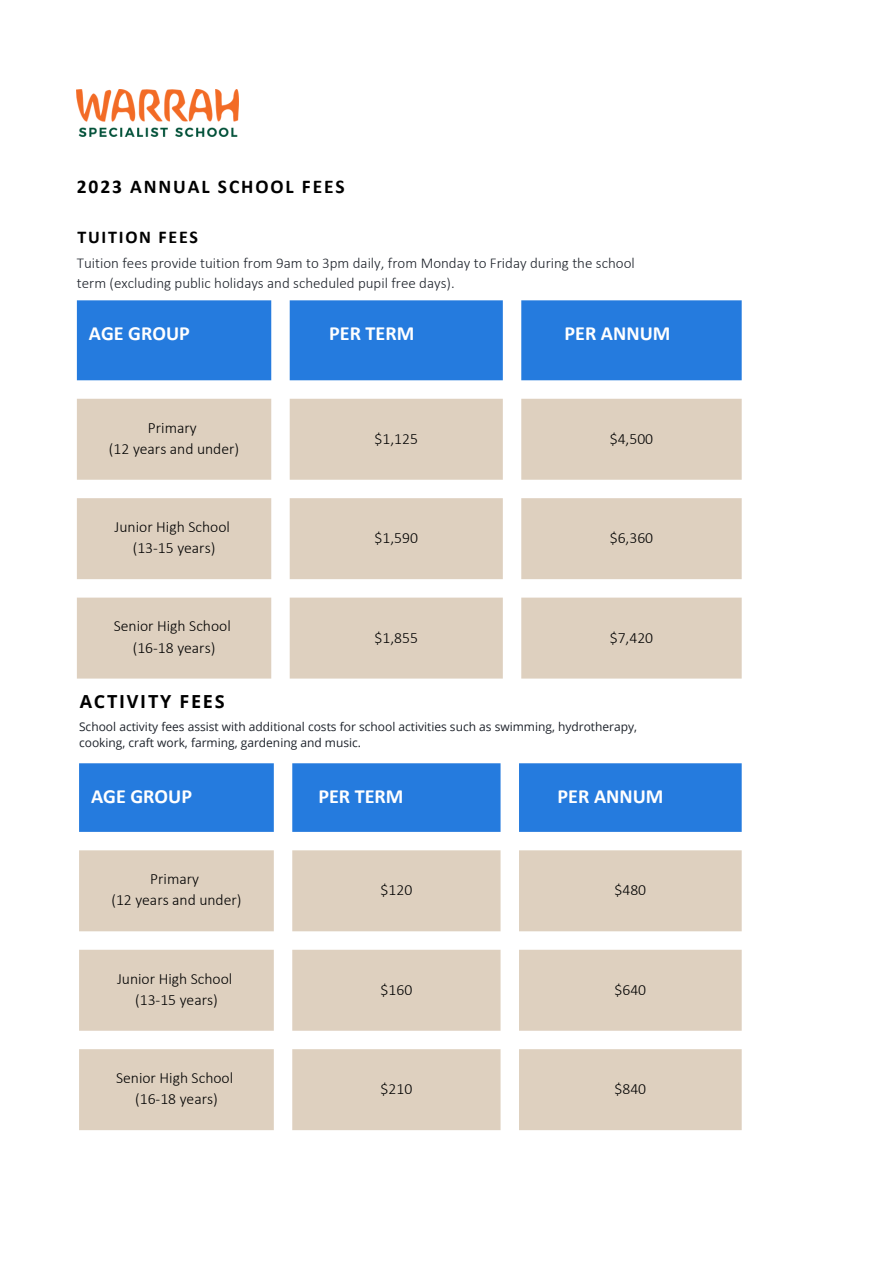
<style>
.page{position:relative;width:893px;height:1264px;background:#fff}
.page>*{position:absolute;margin:0;border:0;box-sizing:border-box;transform-origin:0 0}
.t1{font:700 20.1px "Calibri";color:#fff}
.t2{font:700 19.5px "Calibri";letter-spacing:.095em;color:#000}
.t3{font:700 18px "Open Sans";letter-spacing:.095em;color:#000}
.t4{font:700 18px "Calibri";letter-spacing:.095em;color:#000}
.t5{font:300 15.6px/21.3px "Calibri";color:#000;text-align:center}
.t6{font:300 15px/20.2px "Calibri";color:#1e232b}
.t7{font:12px/16px "Open Sans";color:#1e232b}
</style>
<div class="page">
<svg style="left:77px;top:300px;width:664px;height:80px;background:#3282df"></svg>
<svg style="left:77px;top:399px;width:664px;height:279px;fill:#ded0bf"></svg>
<img style="left:77px;top:89px;width:162px;height:47px">
<svg style="left:79px;top:763px;width:662px;height:68px;background:#3282df"></svg>
<svg style="left:79px;top:850px;width:662px;height:280px;fill:#ded0bf"></svg>
<p class="t2" style="left:77px;top:178px;width:269px">2023 ANNUAL SCHOOL FEES</p>
<p class="t4" style="left:77px;top:229px;width:122px">TUITION FEES</p>
<p class="t6" style="left:77px;top:254px;width:559px">Tuition fees provide tuition from 9am to 3pm daily, from Monday to Friday during the school term (excluding public holidays and scheduled pupil free days).</p>
<p class="t1" style="left:329px;top:325px;width:87px">PER TERM</p>
<p class="t1" style="left:564px;top:325px;width:107px">PER ANNUM</p>
<p class="t1" style="left:89px;top:325px;width:102px">AGE GROUP</p>
<p class="t5" style="left:109px;top:418px;width:132px">Primary<br>(12 years and under)</p>
<p class="t5" style="left:374px;top:429px;width:45px">$1,125</p>
<p class="t5" style="left:609px;top:429px;width:45px">$4,500</p>
<p class="t5" style="left:115px;top:517px;width:117px">Junior High School (13-15 years)</p>
<p class="t5" style="left:374px;top:528px;width:45px">$1,590</p>
<p class="t5" style="left:609px;top:528px;width:45px">$6,360</p>
<p class="t5" style="left:114px;top:616px;width:119px">Senior High School (16-18 years)</p>
<p class="t5" style="left:374px;top:628px;width:45px">$1,855</p>
<p class="t5" style="left:609px;top:628px;width:45px">$7,420</p>
<p class="t3" style="left:80px;top:688px;width:146px">ACTIVITY FEES</p>
<p class="t7" style="left:79px;top:718px;width:559px">School activity fees assist with additional costs for school activities such as swimming, hydrotherapy, cooking, craft work, farming, gardening and music.</p>
<p class="t1" style="left:91px;top:788px;width:102px">AGE GROUP</p>
<p class="t1" style="left:318px;top:788px;width:87px">PER TERM</p>
<p class="t1" style="left:557px;top:788px;width:107px">PER ANNUM</p>
<p class="t5" style="left:111px;top:869px;width:132px">Primary<br>(12 years and under)</p>
<p class="t5" style="left:380px;top:880px;width:33px">$120</p>
<p class="t5" style="left:614px;top:880px;width:33px">$480</p>
<p class="t5" style="left:117px;top:968px;width:117px">Junior High School (13-15 years)</p>
<p class="t5" style="left:380px;top:980px;width:33px">$160</p>
<p class="t5" style="left:614px;top:980px;width:33px">$640</p>
<p class="t5" style="left:116px;top:1068px;width:119px">Senior High School (16-18 years)</p>
<p class="t5" style="left:380px;top:1079px;width:33px">$210</p>
<p class="t5" style="left:614px;top:1079px;width:33px">$840</p>
</div>
